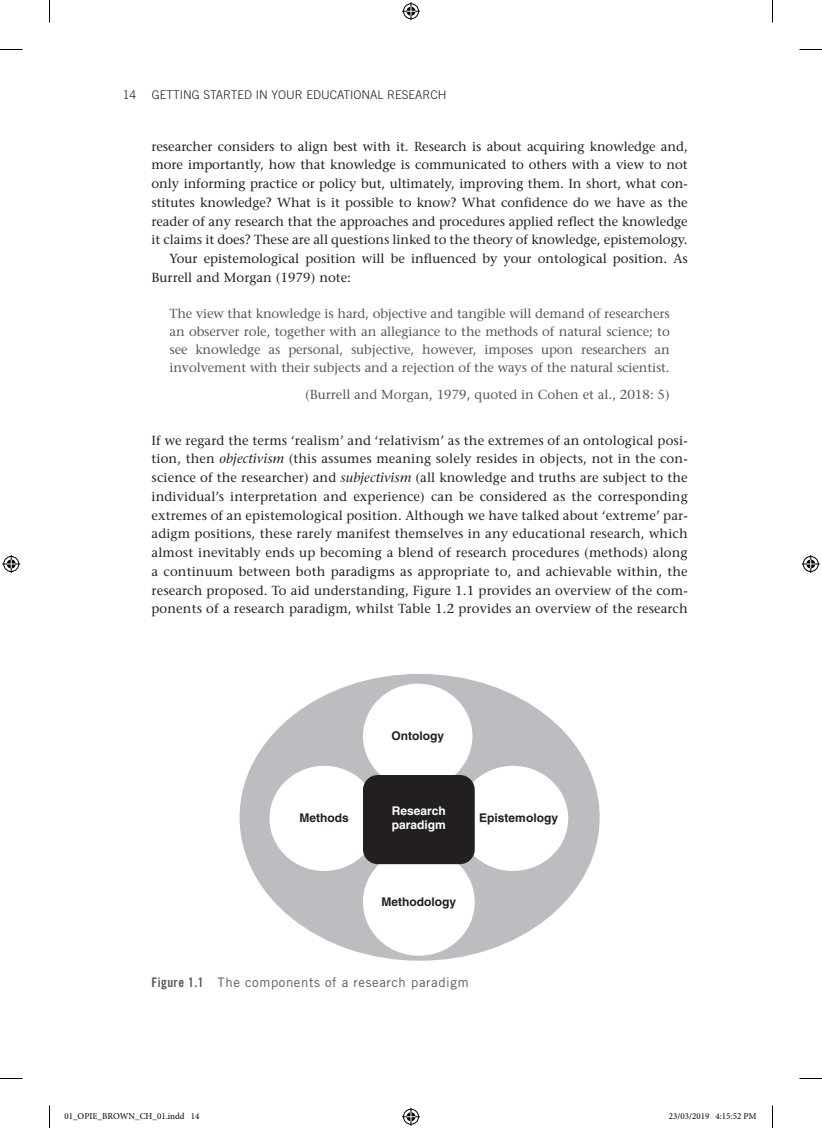
<style>
.page{position:relative;width:822px;height:1128px;background:#fff}
.page>*{position:absolute;margin:0;border:0;box-sizing:border-box;transform-origin:0 0}
.FL{font:500 13.2px/18.8px "Stone Serif Std";letter-spacing:.01em;color:#231f20;text-align:justify}
.TEXT_IND{font:500 13.2px/18.8px "Stone Serif Std";color:#231f20;text-align:justify}
.EX{font:500 13.2px/18px "Stone Serif Std";letter-spacing:-.01em;color:#57585a;text-align:justify}
.EX_SN{font:500 13.2px "Stone Serif Std";color:#57585a}
.TC{font:13.2px "Trade Gothic LT Std";letter-spacing:.045em;color:#57585a}
.t1{font:300 12px "Trade Gothic LT Std";color:#231f20}
.Image{font:700 12px "Helvetica LT Std";color:#231f20}
.Image-2{font:700 12px/14.4px "Helvetica LT Std";color:#fff}
.t2{font:9px "Minion Pro";color:#000}
.s1{font-style:italic}
.s2{font-family:"Trade Gothic LT Std Bd Cn 20"}
</style>
<div class="page">
<div style="left:240px;top:674px;width:360px;height:287px;background:#bcbdc0;border-radius:50%"></div>
<div style="left:458px;top:766px;width:110px;height:105px;background:#fff;border-radius:50%"></div>
<div style="left:363px;top:684px;width:109px;height:105px;background:#fff;border-radius:50%"></div>
<div style="left:269px;top:766px;width:110px;height:105px;background:#fff;border-radius:50%"></div>
<div style="left:363px;top:848px;width:112px;height:108px;background:#fff;border-radius:50%"></div>
<div style="left:363px;top:775px;width:112px;height:89px;background:#231f20;border-radius:15px"></div>
<svg style="left:0;top:49px;width:22px;height:1px"></svg>
<svg style="left:799px;top:49px;width:23px;height:1px"></svg>
<svg style="left:0;top:1078px;width:22px;height:1px"></svg>
<svg style="left:799px;top:1078px;width:23px;height:1px"></svg>
<svg style="left:49px;top:0;width:1px;height:22px"></svg>
<svg style="left:49px;top:1105px;width:1px;height:23px"></svg>
<svg style="left:772px;top:0;width:1px;height:22px"></svg>
<svg style="left:772px;top:1105px;width:1px;height:23px"></svg>
<svg style="left:402px;top:2px;width:18px;height:18px"></svg>
<svg style="left:402px;top:1108px;width:18px;height:18px"></svg>
<svg style="left:2px;top:555px;width:18px;height:18px"></svg>
<svg style="left:802px;top:555px;width:18px;height:18px"></svg>
<p class="t1" style="left:123px;top:88px;width:15px">14</p>
<p class="t1" style="left:152px;top:88px;width:296px">GETTING STARTED IN YOUR EDUCATIONAL RESEARCH</p>
<p class="TEXT_IND" style="left:152px;top:137px;width:538px">researcher considers to align best with it. Research is about acquiring knowledge and, more importantly, how that knowledge is communicated to others with a view to not only informing practice or policy but, ultimately, improving them. In short, what con&shy;stitutes knowledge? What is it possible to know? What confidence do we have as the reader of any research that the approaches and procedures applied reflect the knowledge it claims it does? These are all questions linked to the theory of knowledge, epistemology.</p>
<p class="TEXT_IND" style="left:152px;top:249px;width:538px;text-indent:18px">Your epistemological position will be influenced by your ontological position. As<br>Burrell and Morgan (1979) note:</p>
<p class="EX" style="left:170px;top:304px;width:502px">The view that knowledge is hard, objective and tangible will demand of researchers an observer role, together with an allegiance to the methods of natural science; to see knowledge as personal, subjective, however, imposes upon researchers an involvement with their subjects and a rejection of the ways of the natural scientist.</p>
<p class="EX_SN" style="left:305px;top:386px;width:366px">(Burrell and Morgan, 1979, quoted in Cohen et al., 2018: 5)</p>
<p class="FL" style="left:152px;top:431px;width:538px">If we regard the terms ‘realism’ and ‘relativism’ as the extremes of an ontological posi&shy;tion, then <span class="s1">objectivism</span> (this assumes meaning solely resides in objects, not in the con&shy;science of the researcher) and <span class="s1">subjectivism</span> (all knowledge and truths are subject to the individual’s interpretation and experience) can be considered as the corresponding extremes of an epistemological position. Although we have talked about ‘extreme’ par&shy;adigm positions, these rarely manifest themselves in any educational research, which almost inevitably ends up becoming a blend of research procedures (methods) along a continuum between both paradigms as appropriate to, and achievable within, the research proposed. To aid understanding, Figure 1.1 provides an overview of the com&shy;ponents of a research paradigm, whilst Table 1.2 provides an overview of the research</p>
<p class="Image" style="left:299px;top:810px;width:51px">Methods</p>
<p class="Image" style="left:391px;top:728px;width:54px">Ontology</p>
<p class="Image-2" style="left:392px;top:803px;width:56px">Research paradigm</p>
<p class="Image" style="left:479px;top:810px;width:80px">Epistemology</p>
<p class="Image" style="left:381px;top:894px;width:76px">Methodology</p>
<p class="TC" style="left:152px;top:974px;width:319px"><span class="s2">Figure 1.1</span> The components of a research paradigm</p>
<p class="t2" style="left:64px;top:1110px;width:136px">01_OPIE_BROWN_CH_01.indd 14</p>
<p class="t2" style="left:669px;top:1110px;width:89px">23/03/2019 4:15:52 PM</p>
</div>
